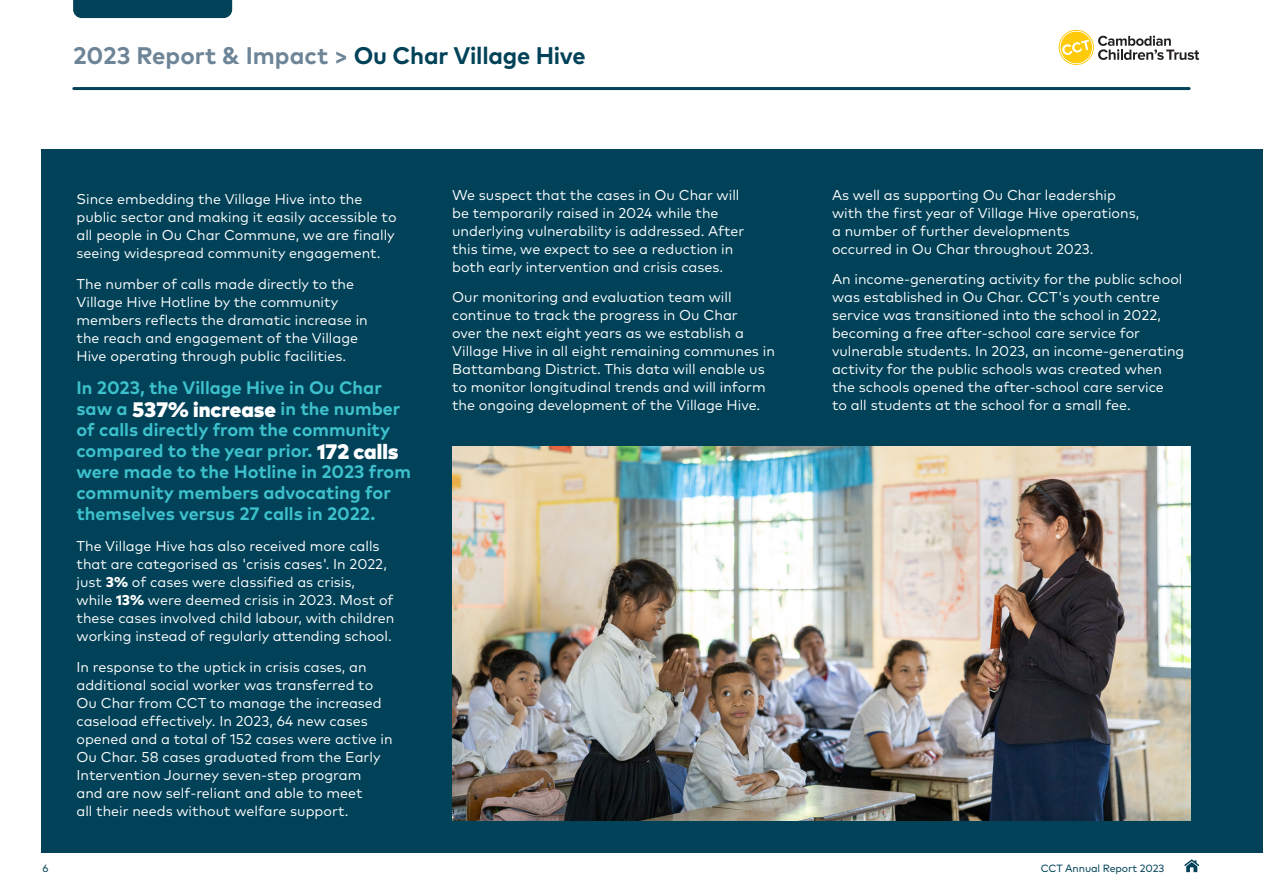
<style>
.page{position:relative;width:1263px;height:893px;background:#fff}
.page>*{position:absolute;margin:0;border:0;box-sizing:border-box;transform-origin:0 0}
.Banners{font:700 24px "Mark OT";letter-spacing:-.01em;color:#6e8597}
.Callouts{font:700 18px/21px "Mark OT";color:#3dc1cc}
.Body{font:14.25px/18px "Mark OT";color:#fff}
.t1{font:10.5px "Mark OT";letter-spacing:-.01em;color:#014258}
.s1{color:#014258}
.s2{font-weight:900;font-size:21px;color:#fff}
.s3{font-weight:800}
</style>
<div class="page">
<div style="left:42px;top:150px;width:1221px;height:743px;background:#014258"></div>
<img style="left:452px;top:446px;width:739px;height:375px">
<div style="left:73px;top:0;width:159px;height:18px;background:#014258"></div>
<svg style="left:1059px;top:30px;width:140px;height:35px"></svg>
<div style="left:0;top:853px;width:1263px;height:40px;background:#fff"></div>
<svg style="left:1184px;top:859px;width:15px;height:13px"></svg>
<hr style="left:74px;top:87px;width:1115px;height:3px;background:#014258">
<p class="Banners" style="left:73px;top:40px;width:514px">2023 Report &amp; Impact &gt; <span class="s1">Ou Char Village Hive</span></p>
<p class="Body" style="left:77px;top:190px;width:322px">Since embedding the Village Hive into the public sector and making it easily accessible to all people in Ou Char Commune, we are finally seeing widespread community engagement.</p>
<p class="Body" style="left:77px;top:274px;width:293px">The number of calls made directly to the Village Hive Hotline by the community members reflects the dramatic increase in the reach and engagement of the Village Hive operating through public facilities.</p>
<p class="Callouts" style="left:77px;top:377px;width:336px">In 2023, the Village Hive in Ou Char saw a <span class="s2">537% increase</span> in the number of calls directly from the community compared to the year prior. <span class="s2">172 calls </span>were made to the Hotline in 2023 from community members advocating for themselves versus 27 calls in 2022.</p>
<p class="Body" style="left:77px;top:537px;width:319px">The Village Hive has also received more calls that are categorised as 'crisis cases'. In 2022, just <span class="s3">3%</span> of cases were classified as crisis, while <span class="s3">13%</span> were deemed crisis in 2023. Most of these cases involved child labour, with children working instead of regularly attending school.</p>
<p class="Body" style="left:77px;top:658px;width:318px">In response to the uptick in crisis cases, an additional social worker was transferred to Ou Char from CCT to manage the increased caseload effectively. In 2023, 64 new cases opened and a total of 152 cases were active in Ou Char. 58 cases graduated from the Early Intervention Journey seven-step program<br>and are now self-reliant and able to meet<br>all their needs without welfare support.</p>
<p class="Body" style="left:452px;top:185px;width:294px">We suspect that the cases in Ou Char will be temporarily raised in 2024 while the underlying vulnerability is addressed. After this time, we expect to see a reduction in both early intervention and crisis cases.</p>
<p class="Body" style="left:452px;top:288px;width:324px">Our monitoring and evaluation team will continue to track the progress in Ou Char<br>over the next eight years as we establish a Village Hive in all eight remaining communes in Battambang District. This data will enable us to monitor longitudinal trends and will inform the ongoing development of the Village Hive.</p>
<p class="Body" style="left:832px;top:185px;width:309px">As well as supporting Ou Char leadership with the first year of Village Hive operations, a number of further developments<br>occurred in Ou Char throughout 2023.</p>
<p class="Body" style="left:832px;top:270px;width:354px">An income-generating activity for the public school was established in Ou Char. CCT's youth centre service was transitioned into the school in 2022, becoming a free after-school care service for vulnerable students. In 2023, an income-generating activity for the public schools was created when the schools opened the after-school care service<br>to all students at the school for a small fee.</p>
<p class="t1" style="left:43px;top:861px;width:8px">6</p>
<p class="t1" style="left:1041px;top:861px;width:125px">CCT Annual Report 2023</p>
</div>
